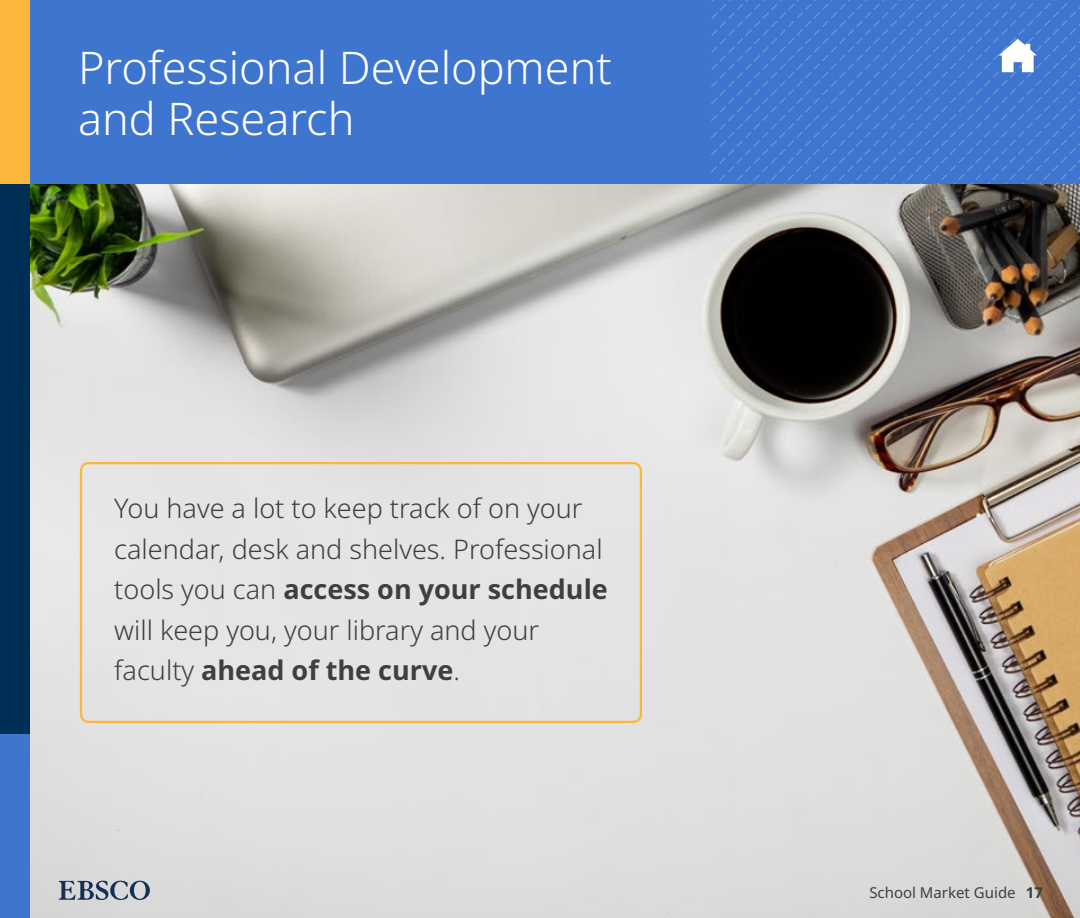
<style>
.page{position:relative;width:1080px;height:918px;background:#fff}
.page>*{position:absolute;margin:0;border:0;box-sizing:border-box;transform-origin:0 0}
.H1{font:300 45px/51px "Noto Sans";color:#fff}
.H1-2{font:300 27px/40.5px "Noto Sans";color:#3d3f42}
.t1{font:15px "Noto Sans";color:#3d3f42}
.Number_grey{font:700 15px "Noto Sans";color:#3d3f42}
.s1{font-weight:700}
</style>
<div class="page">
<img style="left:30px;top:184px;width:1050px;height:734px">
<div style="left:1px;top:0;width:1079px;height:184px;background:#3e75cf"></div>
<div style="left:0;top:734px;width:30px;height:184px;background:#3e75cf"></div>
<svg style="left:711px;top:0;width:369px;height:184px"></svg>
<div style="left:0;top:184px;width:30px;height:550px;background:#002f56"></div>
<div style="left:0;top:0;width:30px;height:184px;background:#fab73c"></div>
<div style="left:80px;top:462px;width:562px;height:261px;border:2px solid #fab73c;border-radius:8px"></div>
<svg style="left:59px;top:881px;width:91px;height:19px;background:#909aa8"></svg>
<p class="H1" style="left:78px;top:43px;width:535px">Professional Development and Research</p>
<p class="H1-2" style="left:114px;top:489px;width:495px">You have a lot to keep track of on your calendar, desk and shelves. Professional tools you can <span class="s1">access on your schedule </span>will keep you, your library and your faculty <span class="s1">ahead of the curve</span>.</p>
<p class="t1" style="left:869px;top:882px;width:148px">School Market Guide</p>
<p class="Number_grey" style="left:1026px;top:882px;width:19px">17</p>
</div>
